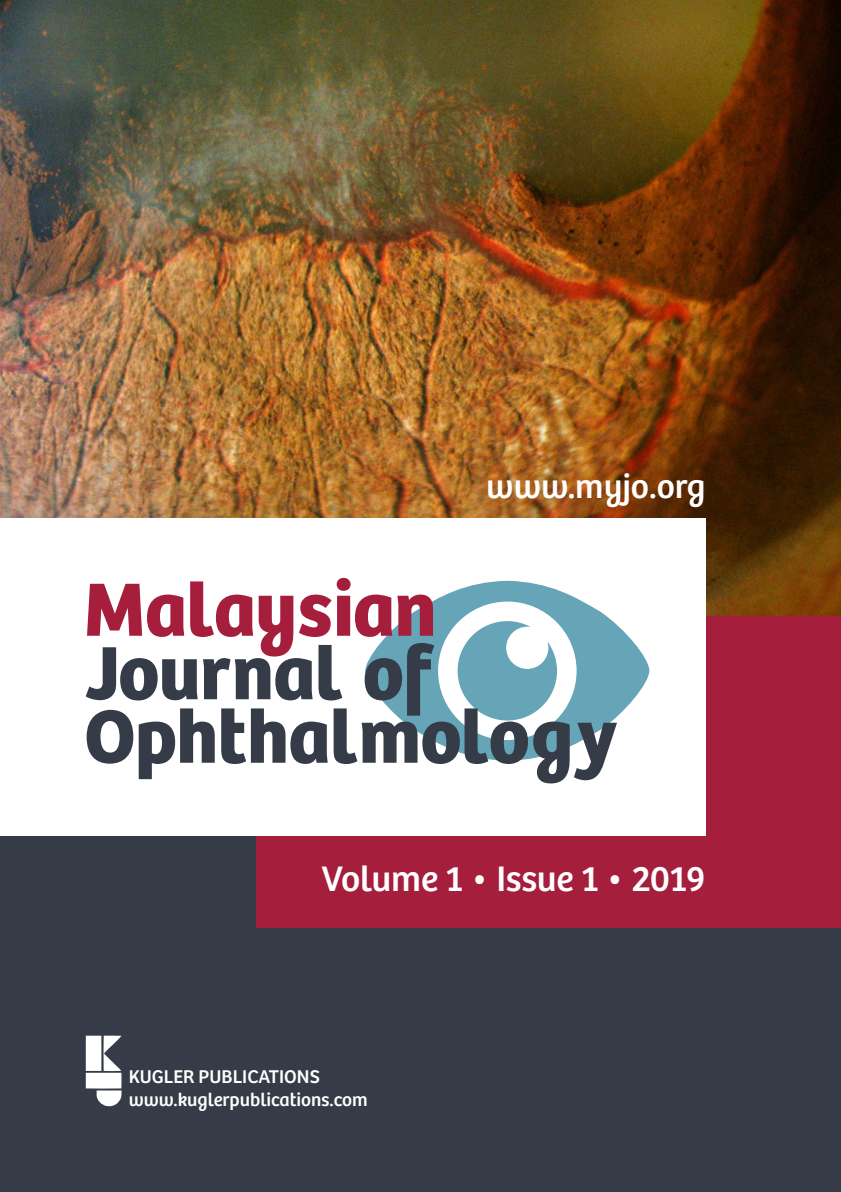
<style>
.page{position:relative;width:841px;height:1192px;background:#fff}
.page>*{position:absolute;margin:0;border:0;box-sizing:border-box;transform-origin:0 0}
.Cover_volume_nr{font:36.8px "Bree";color:#fff}
.cover_www{font:34.8px "Bree";color:#fff}
.KP_cover{font:19.2px "Bree";color:#fff}
</style>
<div class="page">
<img style="left:1px;top:0;width:839px;height:616px">
<div style="left:1px;top:711px;width:839px;height:481px;background:#353c48"></div>
<div style="left:256px;top:616px;width:584px;height:312px;background:#a51e3c"></div>
<div style="left:0;top:518px;width:705px;height:318px;background:#fff"></div>
<svg style="left:617px;top:625px;width:32px;height:92px;fill:#66a4b8"></svg>
<svg style="left:86px;top:578px;width:531px;height:205px"></svg>
<svg style="left:86px;top:1036px;width:36px;height:71px"></svg>
<p class="cover_www" style="left:486px;top:466px;width:221px">www.myjo.org</p>
<p class="Cover_volume_nr" style="left:321px;top:857px;width:385px">Volume 1 • Issue 1 • 2019</p>
<p class="KP_cover" style="left:129px;top:1066px;width:192px">KUGLER PUBLICATIONS</p>
<p class="KP_cover" style="left:129px;top:1089px;width:240px">www.kuglerpublications.com</p>
</div>
